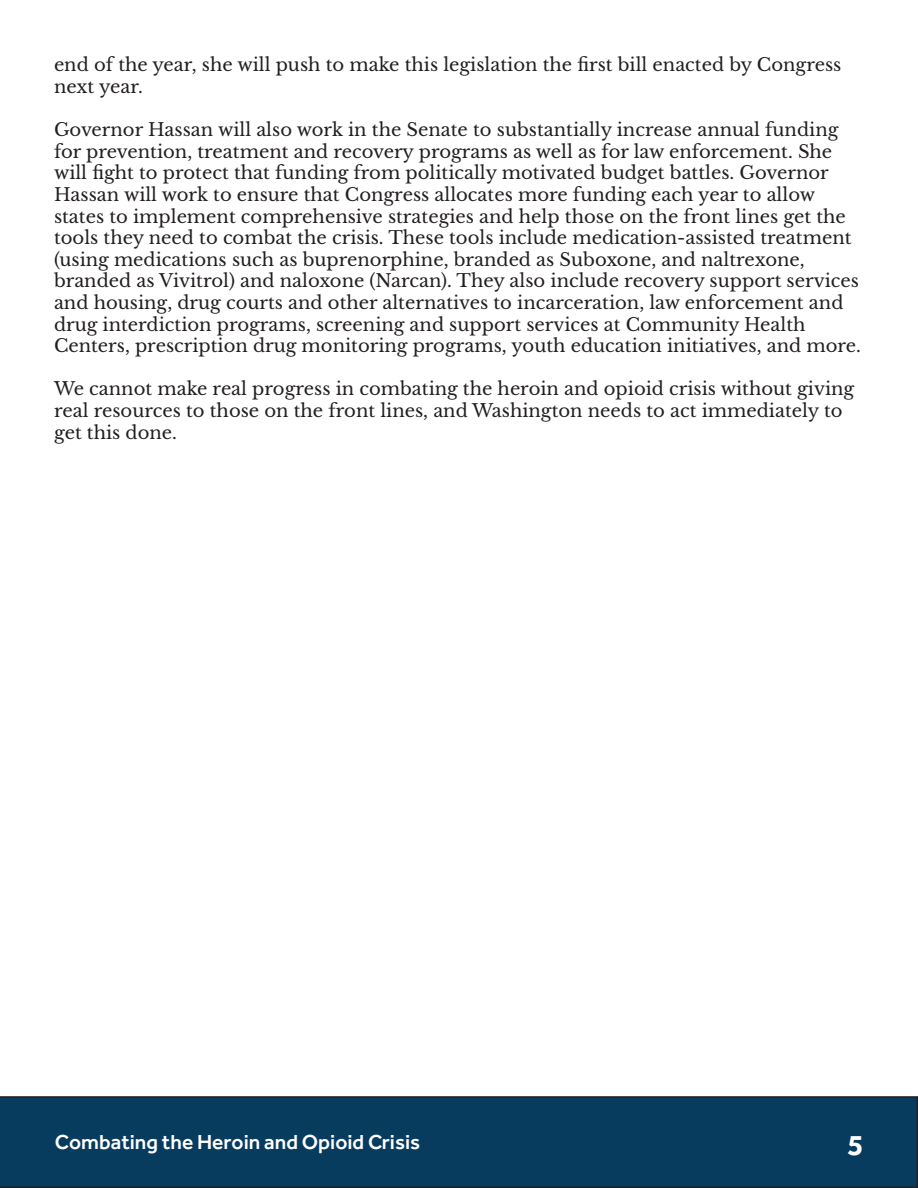
<style>
.page{position:relative;width:918px;height:1188px;background:#fff}
.page>*{position:absolute;margin:0;border:0;box-sizing:border-box;transform-origin:0 0}
.t1{font:700 30px "Effra";color:#fff}
.t2{font:500 21px "Effra";color:#fff}
.t3{font:18px/21.6px "Libre Baskerville";color:#231f20}
</style>
<div class="page">
<div style="left:0;top:1096px;width:918px;height:92px;background:#083c5f"></div>
<p class="t3" style="left:54px;top:54px;width:789px">end of the year, she will push to make this legislation the first bill enacted by Congress next year.</p>
<p class="t3" style="left:54px;top:119px;width:809px">Governor Hassan will also work in the Senate to substantially increase annual funding for prevention, treatment and recovery programs as well as for law enforcement. She will fight to protect that funding from politically motivated budget battles. Governor Hassan will work to ensure that Congress allocates more funding each year to allow states to implement comprehensive strategies and help those on the front lines get the tools they need to combat the crisis. These tools include medication-assisted treatment (using medications such as buprenorphine, branded as Suboxone, and naltrexone, branded as Vivitrol) and naloxone (Narcan). They also include recovery support services and housing, drug courts and other alternatives to incarceration, law enforcement and drug interdiction programs, screening and support services at Community Health Centers, prescription drug monitoring programs, youth education initiatives, and more.</p>
<p class="t3" style="left:54px;top:378px;width:802px">We cannot make real progress in combating the heroin and opioid crisis without giving real resources to those on the front lines, and Washington needs to act immediately to get this done.</p>
<p class="t2" style="left:55px;top:1129px;width:367px">Combating the Heroin and Opioid Crisis</p>
<h1 class="t1" style="left:848px;top:1126px;width:18px">5</h1>
</div>
